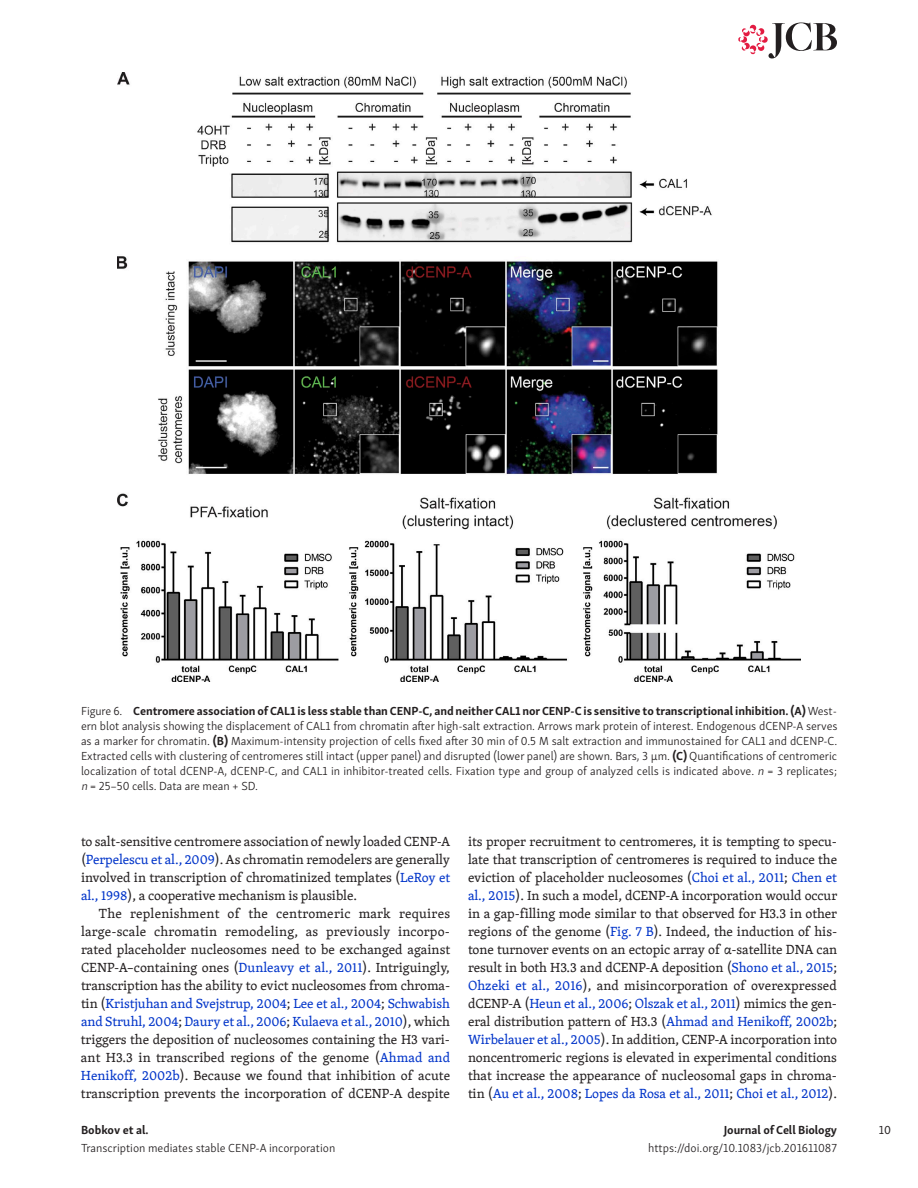
<style>
.page{position:relative;width:918px;height:1188px;background:#fff}
.page>*{position:absolute;margin:0;border:0;box-sizing:border-box;transform-origin:0 0}
.t1{font:13.5px/18px "Skolar PE";letter-spacing:-.005em;color:#231f20;text-align:justify}
.t2{font:300 12px/15px "Skolar Sans PE";color:#231f20;text-align:justify}
.t3{font:700 12px "Skolar Sans PE";letter-spacing:-.005em;color:#231f20}
.t4{font:12px "Skolar Sans PE";color:#231f20}
.s1{font-weight:700}
.s2{font-style:italic}
.s3{color:#0034c9}
</style>
<div class="page">
<svg style="left:738px;top:23px;width:99px;height:35px"></svg>
<img style="left:117px;top:72px;width:684px;height:610px">
<p class="t2" style="left:81px;top:702px;width:758px">Figure 6. <span class="s1">Centromere association of CAL1 is less stable than CENP-C, and neither CAL1 nor CENP-C is sensitive to transcriptional inhibition. (A)</span> West&shy;ern blot analysis showing the displacement of CAL1 from chromatin after high-salt extraction. Arrows mark protein of interest. Endogenous dCENP-A serves as a marker for chromatin. <span class="s1">(B)</span> Maximum-intensity projection of cells fixed after 30 min of 0.5 M salt extraction and immunostained for CAL1 and dCENP-C.<br>Extracted cells with clustering of centromeres still intact (upper panel) and disrupted (lower panel) are shown. Bars, 3 µm. <span class="s1">(C)</span> Quantifications of centromeric localization of total dCENP-A, dCENP-C, and CAL1 in inhibitor-treated cells. Fixation type and group of analyzed cells is indicated above. <span class="s2">n</span> = 3 replicates; <span class="s2">n</span> = 25–50 cells. Data are mean + SD.</p>
<p class="t1" style="left:81px;top:832px;width:371px">to salt-sensitive centromere association of newly loaded CENP-A (<span class="s3">Perpelescu et al., 2009</span>). As chromatin remodelers are generally involved in transcription of chromatinized templates (<span class="s3">LeRoy et al., 1998</span>), a cooperative mechanism is plausible.</p>
<p class="t1" style="left:81px;top:904px;width:371px;text-indent:18px">The replenishment of the centromeric mark requires large-scale chromatin remodeling, as previously incorpo&shy;rated placeholder nucleosomes need to be exchanged against CENP-A–containing ones (<span class="s3">Dunleavy et al., 2011</span>). Intriguingly, transcription has the ability to evict nucleosomes from chroma&shy;tin (<span class="s3">Kristjuhan and Svejstrup, 2004</span>; <span class="s3">Lee et al., 2004</span>; <span class="s3">Schwabish and Struhl, 2004</span>; <span class="s3">Daury et al., 2006</span>; <span class="s3">Kulaeva et al., 2010</span>), which triggers the deposition of nucleosomes containing the H3 vari&shy;ant H3.3 in transcribed regions of the genome (<span class="s3">Ahmad and Henikoff, 2002b</span>). Because we found that inhibition of acute transcription prevents the incorporation of dCENP-A despite</p>
<p class="t3" style="left:81px;top:1120px;width:69px">Bobkov et al.</p>
<p class="t2" style="left:81px;top:1140px;width:256px">Transcription mediates stable CENP-A incorporation</p>
<p class="t1" style="left:468px;top:832px;width:371px">its proper recruitment to centromeres, it is tempting to specu&shy;late that transcription of centromeres is required to induce the eviction of placeholder nucleosomes (<span class="s3">Choi et al., 2011</span>; <span class="s3">Chen et al., 2015</span>). In such a model, dCENP-A incorporation would occur in a gap-filling mode similar to that observed for H3.3 in other regions of the genome (<span class="s3">Fig. 7 B</span>). Indeed, the induction of his&shy;tone turnover events on an ectopic array of α-satellite DNA can result in both H3.3 and dCENP-A deposition (<span class="s3">Shono et al., 2015</span>; <span class="s3">Ohzeki et al., 2016</span>), and misincorporation of overexpressed dCENP-A (<span class="s3">Heun et al., 2006</span>; <span class="s3">Olszak et al., 2011</span>) mimics the gen&shy;eral distribution pattern of H3.3 (<span class="s3">Ahmad and Henikoff, 2002b</span>; <span class="s3">Wirbelauer et al., 2005</span>). In addition, CENP-A incorporation into noncentromeric regions is elevated in experimental conditions that increase the appearance of nucleosomal gaps in chroma&shy;tin (<span class="s3">Au et al., 2008</span>; <span class="s3">Lopes da Rosa et al., 2011</span>; <span class="s3">Choi et al., 2012</span>).</p>
<p class="t3" style="left:724px;top:1120px;width:115px">Journal of Cell Biology</p>
<p class="t2" style="left:648px;top:1140px;width:190px">https://doi.org/10.1083/jcb.201611087</p>
<p class="t4" style="left:879px;top:1121px;width:14px">10</p>
</div>
